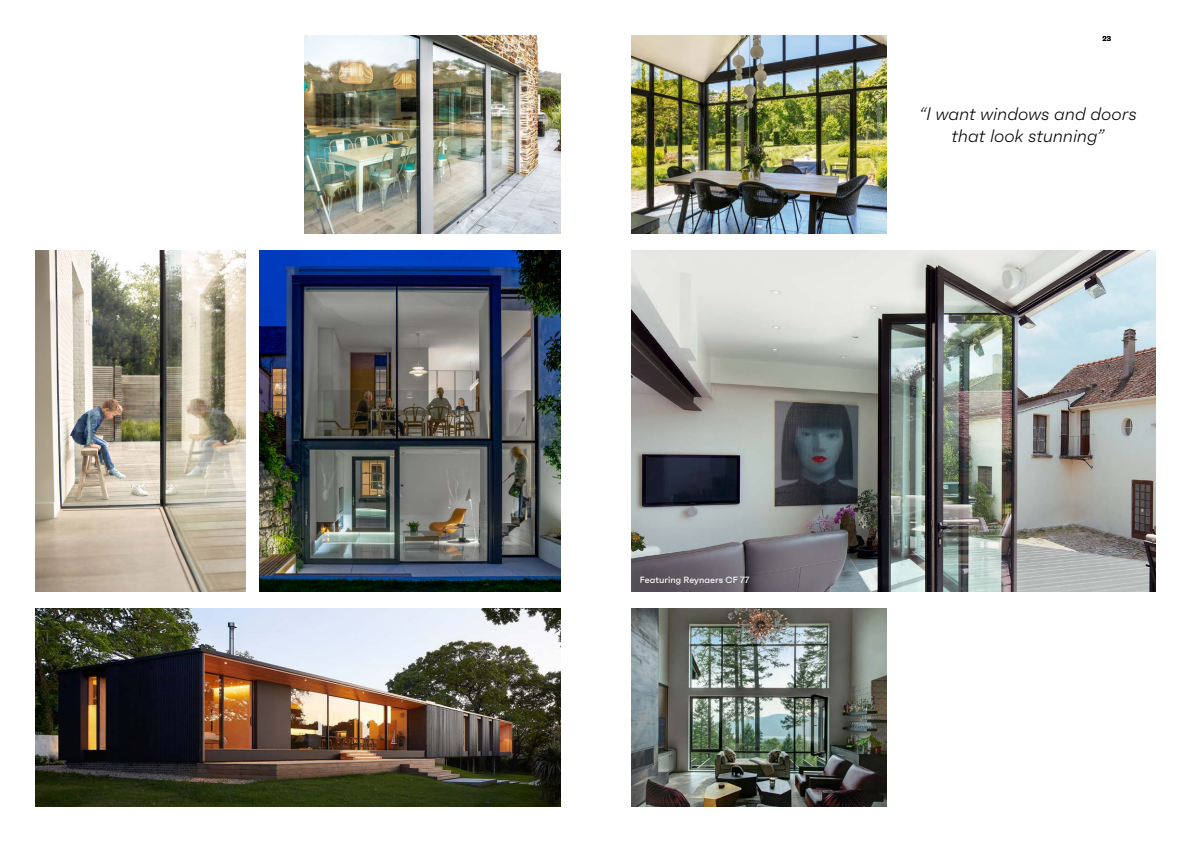
<style>
.page{position:relative;width:1191px;height:842px;background:#fff}
.page>*{position:absolute;margin:0;border:0;box-sizing:border-box;transform-origin:0 0}
.t1{font:italic 300 18px/21.6px "Faktum";letter-spacing:-.01em;color:#000;text-align:center}
.t2{font:500 9px "Faktum";letter-spacing:.01em;color:#fff}
.t3{font:600 7px "Faktum";color:#000}
</style>
<div class="page">
<img style="left:260px;top:251px;width:300px;height:340px">
<img style="left:631px;top:251px;width:524px;height:340px">
<img style="left:35px;top:251px;width:211px;height:340px">
<img style="left:631px;top:608px;width:255px;height:198px">
<img style="left:35px;top:608px;width:525px;height:198px">
<img style="left:631px;top:35px;width:255px;height:199px">
<img style="left:305px;top:35px;width:255px;height:199px">
<p class="t3" style="left:1102px;top:34px;width:10px">23</p>
<p class="t1" style="left:919px;top:103px;width:219px">“I want windows and doors that look stunning”</p>
<p class="t2" style="left:639px;top:574px;width:111px">Featuring Reynaers CF 77</p>
</div>
